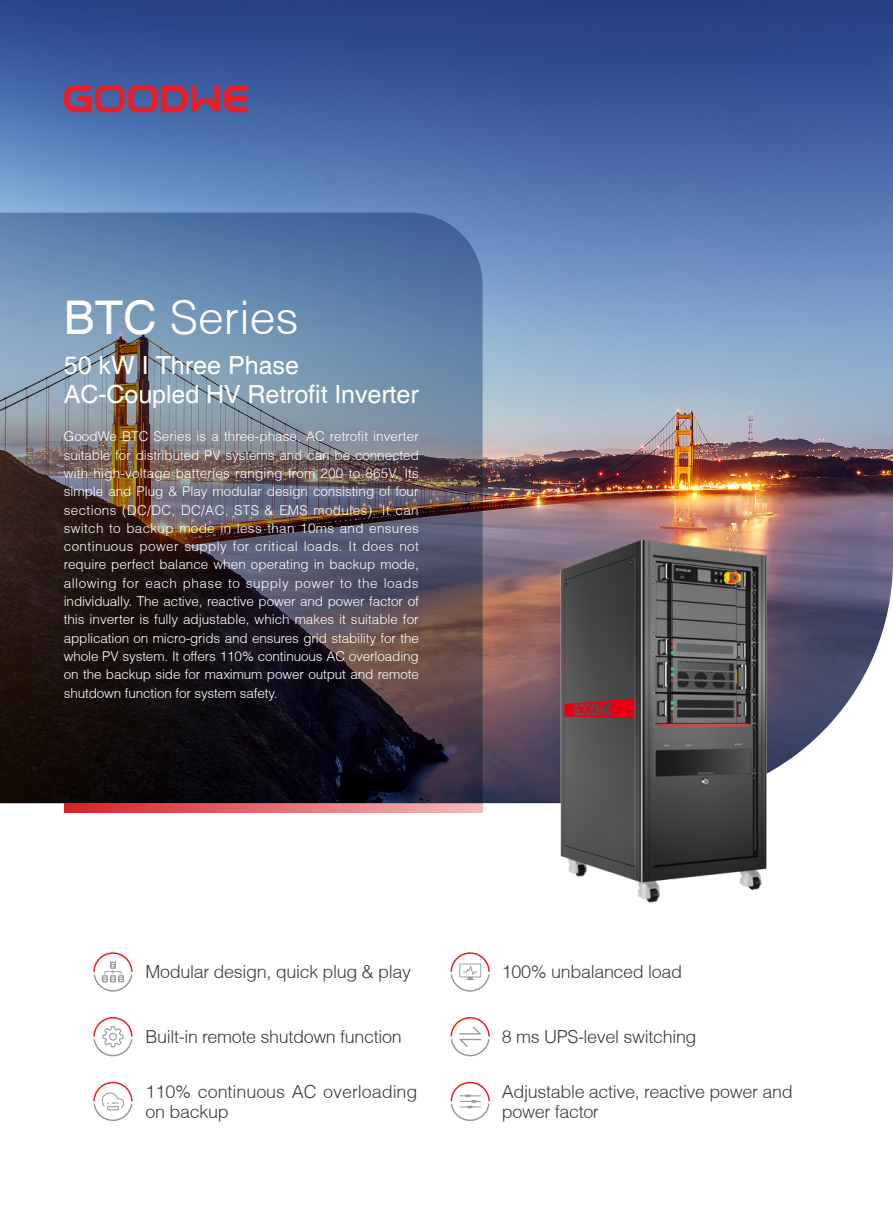
<style>
.page{position:relative;width:893px;height:1212px;background:#fff}
.page>*{position:absolute;margin:0;border:0;box-sizing:border-box;transform-origin:0 0}
.t1{font:300 46.5px "Helvetica";color:#fff}
.t2{font:25.05px/28.5px "Helvetica";letter-spacing:-.005em;color:#fff}
.t3{font:300 18px/19.5px "Helvetica";letter-spacing:-.02em;color:#3e3e3f}
.t4{font:300 13.5px/18.3px "Helvetica";letter-spacing:-.01em;color:#fff;text-align:justify}
.s1{font-weight:400}
</style>
<div class="page">
<img style="left:0;top:0;width:893px;height:803px">
<img style="left:0;top:213px;width:483px;height:590px">
<svg style="left:93px;top:952px;width:40px;height:40px"></svg>
<svg style="left:450px;top:952px;width:40px;height:40px"></svg>
<svg style="left:450px;top:1017px;width:40px;height:40px"></svg>
<svg style="left:93px;top:1017px;width:40px;height:40px"></svg>
<svg style="left:450px;top:1081px;width:40px;height:40px"></svg>
<svg style="left:93px;top:1081px;width:40px;height:40px"></svg>
<img style="left:541px;top:505px;width:247px;height:398px">
<svg style="left:64px;top:85px;width:183px;height:27px;background:#9a3f62"></svg>
<svg style="left:64px;top:803px;width:419px;height:9px;background:#e46b70"></svg>
<p class="t1" style="left:64px;top:289px;width:237px"><span class="s1">BTC</span> Series</p>
<p class="t2" style="left:64px;top:352px;width:356px">50 kW I Three Phase<br>AC-Coupled HV Retrofit Inverter</p>
<p class="t4" style="left:64px;top:427px;width:357px">GoodWe BTC Series is a three-phase, AC retrofit inverter suitable for distributed PV systems and can be connected with high-voltage batteries ranging from 200 to 865V. Its simple and Plug &amp; Play modular design consisting of four sections (DC/DC, DC/AC, STS &amp; EMS modules). It can switch to backup mode in less than 10ms and ensures continuous power supply for critical loads. It does not require perfect balance when operating in backup mode, allowing for each phase to supply power to the loads individually. The active, reactive power and power factor of this inverter is fully adjustable, which makes it suitable for application on micro-grids and ensures grid stability for the whole PV system. It offers 110% continuous AC overloading on the backup side for maximum power output and remote shutdown function for system safety.</p>
<p class="t3" style="left:146px;top:962px;width:267px">Modular design, quick plug &amp; play</p>
<p class="t3" style="left:502px;top:962px;width:182px">100% unbalanced load</p>
<p class="t3" style="left:146px;top:1027px;width:258px">Built-in remote shutdown function</p>
<p class="t3" style="left:502px;top:1027px;width:196px">8 ms UPS-level switching</p>
<p class="t3" style="left:146px;top:1082px;width:273px">110% continuous AC overloading on backup</p>
<p class="t3" style="left:502px;top:1082px;width:292px">Adjustable active, reactive power and power factor</p>
</div>
